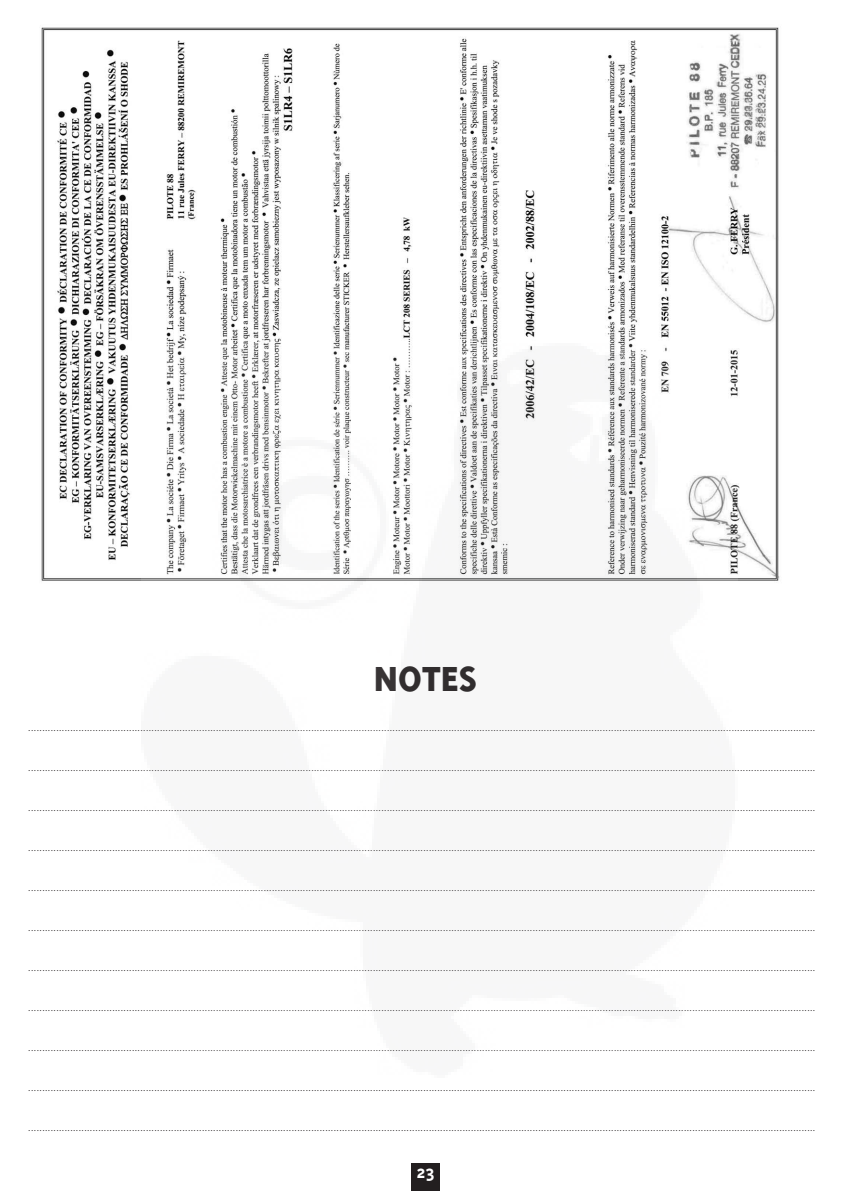
<style>
.page{position:relative;width:851px;height:1191px;background:#fff}
.page>*{position:absolute;margin:0;border:0;box-sizing:border-box;transform-origin:0 0}
.t1{font:800 40px "Triplex";color:#231f20}
.Normal_e{font:700 20px "Triplex";color:#fff}
.t2{font:300 10px "Triplex";color:#231f20}
</style>
<div class="page">
<div style="left:411px;top:1162px;width:28px;height:28px;background:#231f20"></div>
<img style="left:41px;top:27px;width:739px;height:554px">
<img style="left:142px;top:343px;width:595px;height:238px">
<h1 class="t1" style="left:374px;top:655px;width:105px">NOTES</h1>
<p class="t2" style="left:28px;top:722px;width:788px">.........................................................................................................................................................................................................................................................................................</p>
<p class="t2" style="left:28px;top:762px;width:788px">.........................................................................................................................................................................................................................................................................................</p>
<p class="t2" style="left:28px;top:802px;width:788px">.........................................................................................................................................................................................................................................................................................</p>
<p class="t2" style="left:28px;top:842px;width:788px">.........................................................................................................................................................................................................................................................................................</p>
<p class="t2" style="left:28px;top:882px;width:788px">.........................................................................................................................................................................................................................................................................................</p>
<p class="t2" style="left:28px;top:922px;width:788px">.........................................................................................................................................................................................................................................................................................</p>
<p class="t2" style="left:28px;top:962px;width:788px">.........................................................................................................................................................................................................................................................................................</p>
<p class="t2" style="left:28px;top:1002px;width:788px">.........................................................................................................................................................................................................................................................................................</p>
<p class="t2" style="left:28px;top:1042px;width:788px">.........................................................................................................................................................................................................................................................................................</p>
<p class="t2" style="left:28px;top:1082px;width:788px">.........................................................................................................................................................................................................................................................................................</p>
<p class="t2" style="left:28px;top:1122px;width:788px">.........................................................................................................................................................................................................................................................................................</p>
<p class="Normal_e" style="left:416px;top:1160px;width:20px">23</p>
</div>
